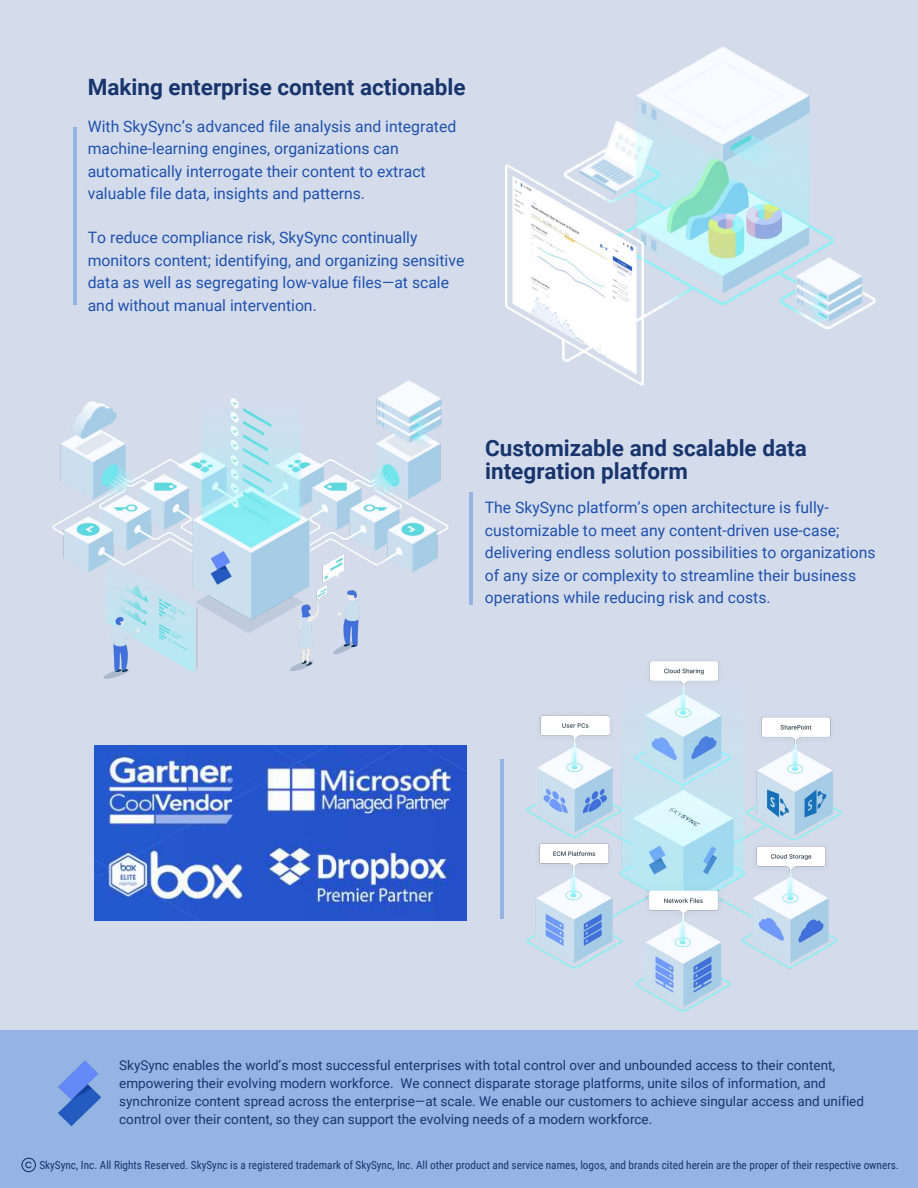
<style>
.page{position:relative;width:918px;height:1188px;background:#d4dcec}
.page>*{position:absolute;margin:0;border:0;box-sizing:border-box;transform-origin:0 0}
.t1{font:700 22.5px/23.7px "Roboto";color:#18356d}
.t2{font:15.75px/22.5px "Roboto";color:#1f51ad}
.t3{font:13.5px/18px "Roboto";color:#18356d}
.t4{font:11.25px "Roboto Condensed";color:#18356d}
</style>
<div class="page">
<img style="left:505px;top:46px;width:370px;height:340px">
<div style="left:0;top:1030px;width:918px;height:158px;background:#94b4e4"></div>
<svg style="left:21px;top:1158px;width:15px;height:14px"></svg>
<img style="left:58px;top:1060px;width:44px;height:66px">
<hr style="left:73px;top:127px;width:4px;height:178px;background:#94b4e4">
<hr style="left:469px;top:493px;width:4px;height:112px;background:#94b4e4">
<hr style="left:501px;top:759px;width:3px;height:160px;background:#94b4e4">
<img style="left:94px;top:746px;width:373px;height:174px">
<img style="left:53px;top:380px;width:396px;height:298px">
<img style="left:526px;top:661px;width:316px;height:350px">
<h1 class="t1" style="left:88px;top:74px;width:379px">Making enterprise content actionable</h1>
<p class="t2" style="left:88px;top:114px;width:370px">With SkySync’s advanced file analysis and integrated machine-learning engines, organizations can automatically interrogate their content to extract valuable file data, insights and patterns.</p>
<p class="t2" style="left:88px;top:226px;width:378px">To reduce compliance risk, SkySync continually monitors content; identifying, and organizing sensitive data as well as segregating low-value files—at scale and without manual intervention.</p>
<h1 class="t1" style="left:485px;top:435px;width:323px">Customizable and scalable data integration platform</h1>
<p class="t2" style="left:485px;top:496px;width:392px">The SkySync platform’s open architecture is fully&shy;customizable to meet any content-driven use-case; delivering endless solution possibilities to organizations of any size or complexity to streamline their business operations while reducing risk and costs.</p>
<p class="t3" style="left:119px;top:1056px;width:746px">SkySync enables the world’s most successful enterprises with total control over and unbounded access to their content, empowering their evolving modern workforce. We connect disparate storage platforms, unite silos of information, and synchronize content spread across the enterprise—at scale. We enable our customers to achieve singular access and unified control over their content, so they can support the evolving needs of a modern workforce.</p>
<p class="t4" style="left:39px;top:1157px;width:861px">SkySync, Inc. All Rights Reserved. SkySync is a registered trademark of SkySync, Inc. All other product and service names, logos, and brands cited herein are the proper of their respective owners.</p>
</div>
